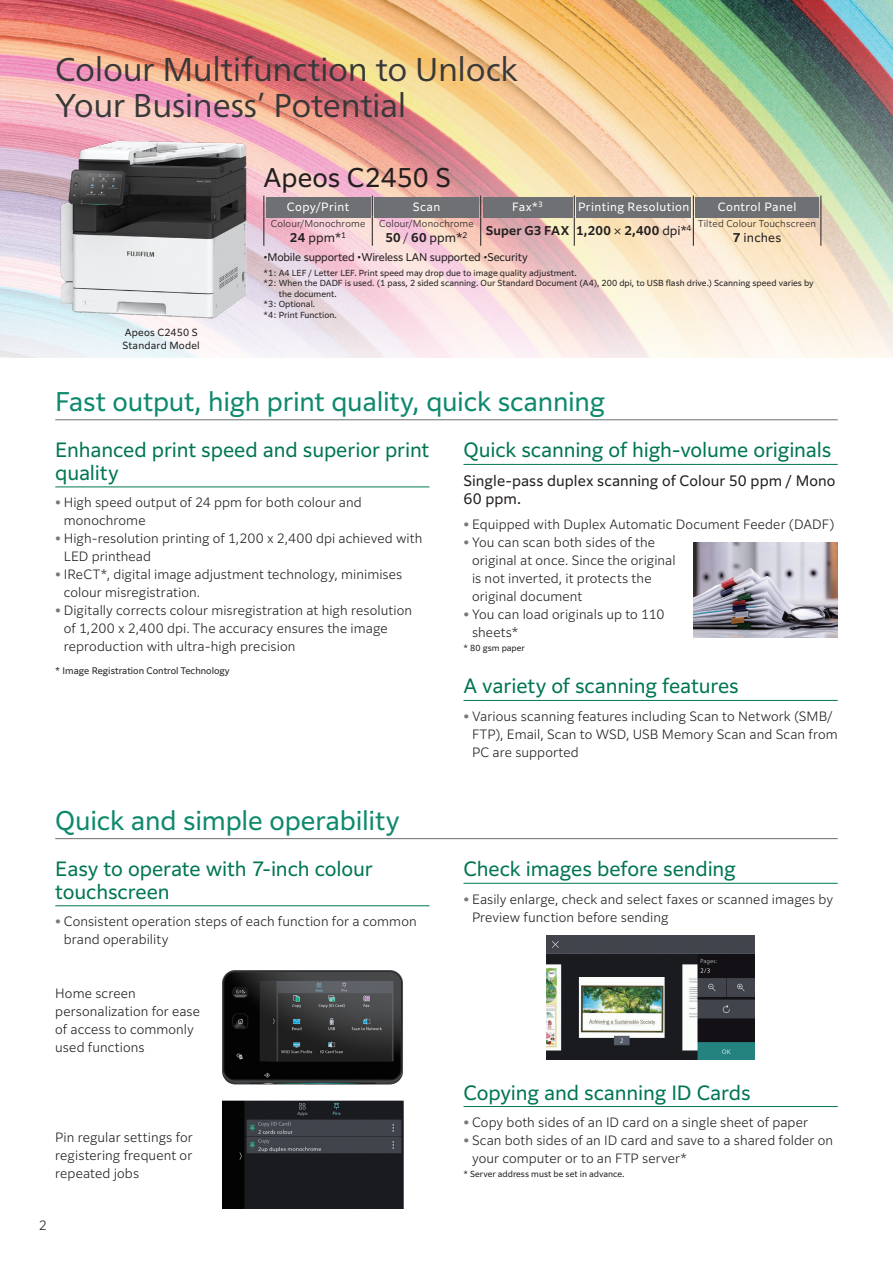
<style>
.page{position:relative;width:893px;height:1263px;background:#fff}
.page>*{position:absolute;margin:0;border:0;box-sizing:border-box;transform-origin:0 0}
.product_catch_22-24{font:33px/36px "Neue Frutiger World";letter-spacing:-.01em;color:#383839}
.Page_Title_R_17-19{font:25.5px "Clarimo UDPE";letter-spacing:-.01em;color:#0e896d}
.product_name{font:25.5px "Clarimo UDPE";color:#231f20}
.body_Heading_R13-15{font:19.5px/22.5px "Clarimo UDPE";letter-spacing:-.01em;color:#007654}
.body_R_9_5-12{font:14.25px/18px "Clarimo UDPE";letter-spacing:.005em;color:#231f20}
.body_L_8_5-12{font:300 12.75px/18px "Clarimo UDPE";letter-spacing:.01em;color:#231f20}
.page_number{font:300 12.75px "Clarimo UDPE";color:#231f20}
.Product_CAPTION_R_9{font:600 12px "Clarimo UDPE";letter-spacing:.015em;color:#231f20}
.Product_CAPTION_R_9-2{font:12px "Clarimo UDPE";letter-spacing:.015em;color:#231f20}
.t1{font:11.4px "Clarimo UDPE";letter-spacing:.04em;color:#fff}
.t2{font:10.5px "Clarimo UDPE";letter-spacing:-.015em;color:#231f20}
.t3{font:9.75px "Clarimo UDPE";letter-spacing:.02em;color:#231f20}
.t4{font:300 9.3px "Clarimo UDPE";letter-spacing:.02em;color:#231f20}
.note3{font:9px "Clarimo UDPE";color:#231f20}
.caption_L_5_5-7_off{font:8.25px/10.5px "Clarimo UDPE";color:#231f20}
.s1{font-weight:600}
.s2{font-weight:300}
.s3{font-weight:400}
.s4{font-weight:600;color:#78797c}
</style>
<div class="page">
<img style="left:0;top:0;width:893px;height:357px">
<img style="left:61px;top:140px;width:186px;height:178px">
<hr style="left:463px;top:464px;width:375px;height:1px;background:#007654">
<hr style="left:55px;top:419px;width:783px;height:1px;background:#6c6d70">
<hr style="left:55px;top:838px;width:783px;height:1px;background:#6c6d70">
<hr style="left:55px;top:487px;width:374px;height:1px;background:#007654">
<hr style="left:55px;top:905px;width:374px;height:1px;background:#007654">
<hr style="left:463px;top:700px;width:375px;height:1px;background:#007654">
<hr style="left:463px;top:883px;width:375px;height:1px;background:#007654">
<hr style="left:463px;top:1106px;width:375px;height:1px;background:#007654">
<img style="left:693px;top:542px;width:145px;height:96px">
<svg style="left:264px;top:196px;width:1px;height:20px"></svg>
<svg style="left:372px;top:196px;width:1px;height:20px"></svg>
<hr style="left:264px;top:216px;width:1px;height:30px;background:#231f20">
<hr style="left:372px;top:216px;width:1px;height:30px;background:#231f20">
<svg style="left:480px;top:196px;width:1px;height:20px"></svg>
<svg style="left:574px;top:196px;width:1px;height:20px"></svg>
<hr style="left:480px;top:216px;width:1px;height:30px;background:#231f20">
<hr style="left:574px;top:216px;width:1px;height:30px;background:#231f20">
<svg style="left:693px;top:196px;width:1px;height:20px"></svg>
<svg style="left:821px;top:196px;width:1px;height:20px"></svg>
<hr style="left:693px;top:216px;width:1px;height:30px;background:#231f20">
<hr style="left:821px;top:216px;width:1px;height:30px;background:#231f20">
<div style="left:266px;top:197px;width:104px;height:21px;background:#6f7073"></div>
<div style="left:374px;top:197px;width:105px;height:21px;background:#6f7073"></div>
<div style="left:483px;top:197px;width:89px;height:21px;background:#6f7073"></div>
<div style="left:576px;top:197px;width:115px;height:21px;background:#6f7073"></div>
<div style="left:695px;top:197px;width:124px;height:21px;background:#6f7073"></div>
<img style="left:222px;top:1101px;width:181px;height:107px">
<img style="left:547px;top:935px;width:208px;height:124px">
<img style="left:222px;top:970px;width:181px;height:114px">
<p class="product_catch_22-24" style="left:55px;top:52px;width:464px">Colour Multifunction to Unlock<br>Your Business’ Potential</p>
<p class="product_name" style="left:264px;top:157px;width:189px">Apeos C2450 S</p>
<p class="t1" style="left:287px;top:198px;width:64px">Copy/Print</p>
<p class="t1" style="left:413px;top:198px;width:29px">Scan</p>
<p class="t1" style="left:512px;top:198px;width:32px">Fax*<sup>3</sup></p>
<p class="t1" style="left:578px;top:198px;width:113px">Printing Resolution</p>
<p class="t1" style="left:718px;top:198px;width:80px">Control Panel</p>
<p class="t4" style="left:271px;top:217px;width:96px">Colour/Monochrome</p>
<p class="Product_CAPTION_R_9-2" style="left:290px;top:228px;width:58px"><span class="s1">24</span> ppm*<sup>1</sup></p>
<p class="t4" style="left:379px;top:217px;width:96px">Colour/Monochrome</p>
<p class="Product_CAPTION_R_9" style="left:385px;top:228px;width:84px">50 <span class="s2">/</span> 60 <span class="s3">ppm*</span><sup>2</sup></p>
<p class="t4" style="left:698px;top:217px;width:120px">Tilted Colour Touchscreen</p>
<p class="Product_CAPTION_R_9-2" style="left:733px;top:228px;width:50px"><span class="s1">7</span> inches</p>
<p class="Product_CAPTION_R_9" style="left:486px;top:220px;width:85px">Super G3 FAX</p>
<p class="Product_CAPTION_R_9" style="left:576px;top:220px;width:117px">1,200 <span class="s3">×</span> 2,400 <span class="s3">dpi*</span><sup>4</sup></p>
<p class="t3" style="left:125px;top:325px;width:74px">Apeos C2450 S</p>
<p class="t3" style="left:123px;top:338px;width:79px">Standard Model</p>
<p class="t2" style="left:264px;top:249px;width:266px">•Mobile supported •Wireless LAN supported •Security</p>
<p class="caption_L_5_5-7_off" style="left:264px;top:267px;width:315px">*1: A4 LEF / Letter LEF. Print speed may drop due to image quality adjustment.</p>
<p class="caption_L_5_5-7_off" style="left:279px;top:277px;width:536px;text-indent:-15px">*2: When the DADF is used. (1 pass, 2 sided scanning. Our Standard Document (A4), 200 dpi, to USB flash drive.) Scanning speed varies by the document.</p>
<p class="caption_L_5_5-7_off" style="left:264px;top:298px;width:53px">*3: Optional.</p>
<p class="caption_L_5_5-7_off" style="left:264px;top:309px;width:75px">*4: Print Function.</p>
<p class="Page_Title_R_17-19" style="left:55px;top:381px;width:551px">Fast output, high print quality, quick scanning</p>
<p class="body_Heading_R13-15" style="left:55px;top:437px;width:376px">Enhanced print speed and superior print quality</p>
<p class="body_L_8_5-12" style="left:64px;top:492px;width:300px;text-indent:-9px"><span class="s4">•</span> High speed output of 24 ppm for both colour and monochrome</p>
<p class="body_L_8_5-12" style="left:64px;top:528px;width:360px;text-indent:-9px"><span class="s4">•</span> High-resolution printing of 1,200 x 2,400 dpi achieved with<br>LED printhead</p>
<p class="body_L_8_5-12" style="left:64px;top:564px;width:340px;text-indent:-9px"><span class="s4">•</span> IReCT*, digital image adjustment technology, minimises colour misregistration.</p>
<p class="body_L_8_5-12" style="left:64px;top:600px;width:350px;text-indent:-9px"><span class="s4">•</span> Digitally corrects colour misregistration at high resolution of 1,200 x 2,400 dpi. The accuracy ensures the image reproduction with ultra-high precision</p>
<p class="note3" style="left:55px;top:664px;width:176px">* Image Registration Control Technology</p>
<p class="body_Heading_R13-15" style="left:463px;top:437px;width:369px">Quick scanning of high-volume originals</p>
<p class="body_R_9_5-12" style="left:463px;top:471px;width:374px">Single-pass duplex scanning of Colour 50 ppm / Mono<br>60 ppm.</p>
<p class="body_L_8_5-12" style="left:463px;top:514px;width:373px"><span class="s4">•</span> Equipped with Duplex Automatic Document Feeder (DADF)</p>
<p class="body_L_8_5-12" style="left:472px;top:532px;width:205px;text-indent:-9px"><span class="s4">•</span> You can scan both sides of the original at once. Since the original is not inverted, it protects the original document</p>
<p class="body_L_8_5-12" style="left:472px;top:604px;width:194px;text-indent:-9px"><span class="s4">•</span> You can load originals up to 110 sheets*</p>
<p class="caption_L_5_5-7_off" style="left:463px;top:642px;width:63px">* 80 gsm paper</p>
<p class="body_Heading_R13-15" style="left:463px;top:673px;width:277px">A variety of scanning features</p>
<p class="body_L_8_5-12" style="left:472px;top:706px;width:367px;text-indent:-9px"><span class="s4">•</span> Various scanning features including Scan to Network (SMB/<br>FTP), Email, Scan to WSD, USB Memory Scan and Scan from<br>PC are supported</p>
<p class="Page_Title_R_17-19" style="left:55px;top:800px;width:346px">Quick and simple operability</p>
<p class="body_Heading_R13-15" style="left:55px;top:856px;width:319px">Easy to operate with 7-inch colour touchscreen</p>
<p class="body_L_8_5-12" style="left:64px;top:911px;width:354px;text-indent:-9px"><span class="s4">•</span> Consistent operation steps of each function for a common brand operability</p>
<p class="body_L_8_5-12" style="left:55px;top:983px;width:146px">Home screen personalization for ease of access to commonly used functions</p>
<p class="body_L_8_5-12" style="left:55px;top:1127px;width:139px;text-align:justify">Pin regular settings for registering frequent or repeated jobs</p>
<p class="page_number" style="left:39px;top:1215px;width:10px">2</p>
<p class="body_Heading_R13-15" style="left:463px;top:856px;width:274px">Check images before sending</p>
<p class="body_L_8_5-12" style="left:472px;top:889px;width:363px;text-indent:-9px"><span class="s4">•</span> Easily enlarge, check and select faxes or scanned images by<br>Preview function before sending</p>
<p class="body_Heading_R13-15" style="left:463px;top:1079px;width:289px">Copying and scanning ID Cards</p>
<p class="body_L_8_5-12" style="left:463px;top:1112px;width:346px"><span class="s4">•</span> Copy both sides of an ID card on a single sheet of paper</p>
<p class="body_L_8_5-12" style="left:472px;top:1130px;width:363px;text-indent:-9px"><span class="s4">•</span> Scan both sides of an ID card and save to a shared folder on your computer or to an FTP server*</p>
<p class="caption_L_5_5-7_off" style="left:463px;top:1168px;width:163px">* Server address must be set in advance.</p>
</div>
